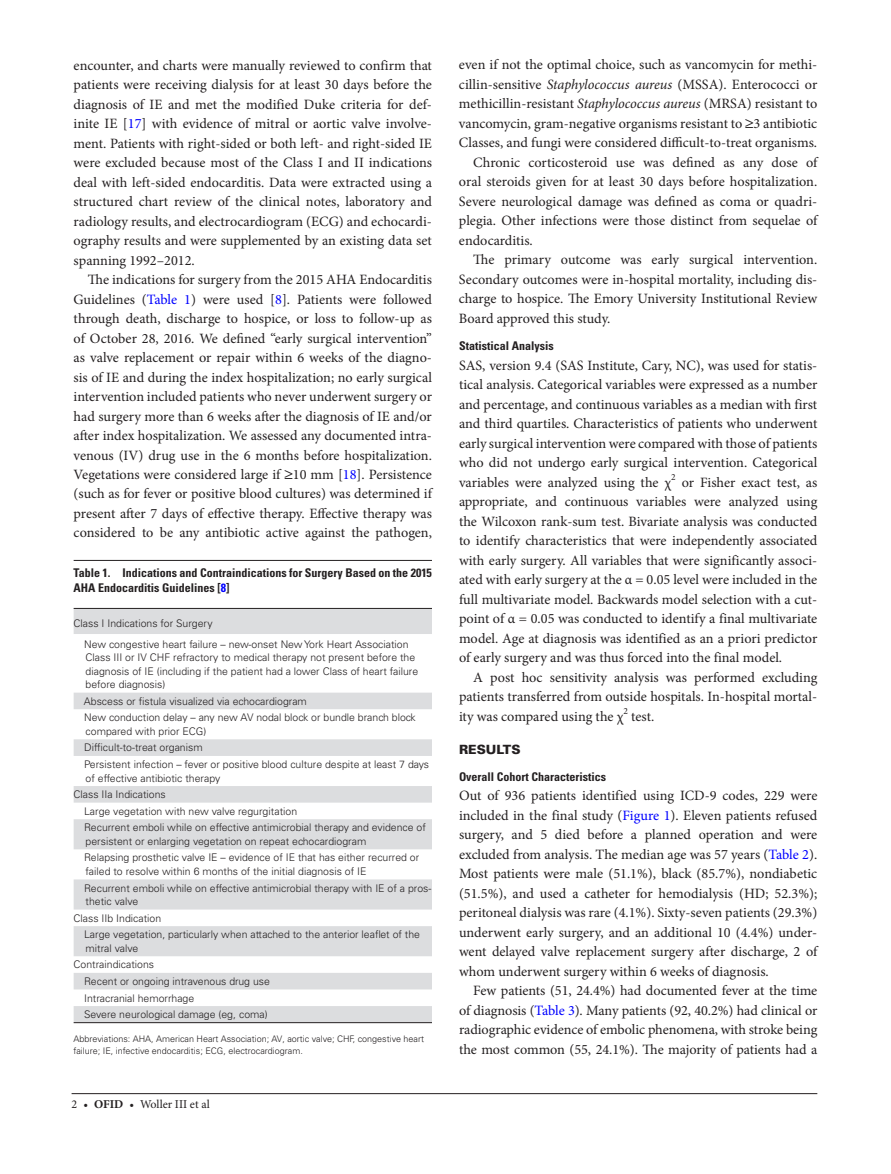
<style>
.page{position:relative;width:891px;height:1174px;background:#fff}
.page>*{position:absolute;margin:0;border:0;box-sizing:border-box;transform-origin:0 0}
.t1{font:14.25px/19.5px "Minion Pro";letter-spacing:-.005em;color:#231f20;text-align:justify}
.t2{font:900 12.75px "Univers LT Std";color:#231f20}
.t3{font:700 condensed 12px/15px "Univers LT Std";color:#231f20}
.t4{font:12px "Minion Pro";color:#231f20}
.t5{font:300 10.5px/16.6px "Univers LT Std";color:#231f20}
.t6{font:300 9px/12px "Univers LT Std";color:#231f20}
.s1{color:#00f}
.s2{font-family:"Gandhari Unicode"}
.s3{font-weight:700}
.s4{font-style:italic}
</style>
<div class="page">
<hr style="left:72px;top:1093px;width:745px;height:1px;background:#231f20">
<hr style="left:74px;top:560px;width:358px;height:1px;background:#231f20">
<svg style="left:74px;top:609px;width:358px;height:413px"></svg>
<hr style="left:74px;top:608px;width:358px;height:1px;background:#231f20">
<hr style="left:74px;top:1022px;width:358px;height:1px;background:#231f20">
<p class="t1" style="left:74px;top:55px;width:360px">encounter, and charts were manually reviewed to confirm that patients were receiving dialysis for at least 30 days before the diagnosis of IE and met the modified Duke criteria for def&shy;inite IE [<span class="s1">17</span>] with evidence of mitral or aortic valve involve&shy;ment. Patients with right-sided or both left- and right-sided IE were excluded because most of the Class I and II indications deal with left-sided endocarditis. Data were extracted using a structured chart review of the clinical notes, laboratory and radiology results, and electrocardiogram (ECG) and echocardi&shy;ography results and were supplemented by an existing data set spanning 1992–2012.</p>
<p class="t1" style="left:74px;top:270px;width:360px;text-indent:14px">The indications for surgery from the 2015 AHA Endocarditis Guidelines (<span class="s1">Table 1</span>) were used [<span class="s1">8</span>]. Patients were followed through death, discharge to hospice, or loss to follow-up as of October 28, 2016. We defined “early surgical intervention” as valve replacement or repair within 6 weeks of the diagno&shy;sis of IE and during the index hospitalization; no early surgical intervention included patients who never underwent surgery or had surgery more than 6 weeks after the diagnosis of IE and/or after index hospitalization. We assessed any documented intra&shy;venous (IV) drug use in the 6 months before hospitalization.<br>Vegetations were considered large if <span class="s2">≥</span>10 mm [<span class="s1">18</span>]. Persistence (such as for fever or positive blood cultures) was determined if present after 7 days of effective therapy. Effective therapy was considered to be any antibiotic active against the pathogen,</p>
<p class="t3" style="left:74px;top:565px;width:360px">Table 1. Indications and Contraindications for Surgery Based on the 2015<br>AHA Endocarditis Guidelines [<span class="s1">8</span>]</p>
<p class="t5" style="left:84px;top:612px;width:326px;line-height:21.1px;text-indent:-10px">Class I Indications for Surgery<br>New congestive heart failure – new-onset New York Heart Association</p>
<p class="t5" style="left:86px;top:651px;width:334px;line-height:13.5px">Class III or IV CHF refractory to medical therapy not present before the diagnosis of IE (including if the patient had a lower Class of heart failure before diagnosis)</p>
<p class="t5" style="left:84px;top:693px;width:333px">Abscess or fistula visualized via echocardiogram<br>New conduction delay – any new AV nodal block or bundle branch block</p>
<p class="t5" style="left:84px;top:723px;width:347px">compared with prior ECG)<br>Difficult-to-treat organism<br>Persistent infection – fever or positive blood culture despite at least 7 days</p>
<p class="t5" style="left:74px;top:769px;width:148px;text-indent:12px">of effective antibiotic therapy<br>Class IIa Indications</p>
<p class="t5" style="left:84px;top:803px;width:343px">Large vegetation with new valve regurgitation<br>Recurrent emboli while on effective antimicrobial therapy and evidence of</p>
<p class="t5" style="left:84px;top:833px;width:337px">persistent or enlarging vegetation on repeat echocardiogram<br>Relapsing prosthetic valve IE – evidence of IE that has either recurred or</p>
<p class="t5" style="left:84px;top:863px;width:349px">failed to resolve within 6 months of the initial diagnosis of IE<br>Recurrent emboli while on effective antimicrobial therapy with IE of a pros-</p>
<p class="t5" style="left:86px;top:893px;width:54px">thetic valve</p>
<p class="t5" style="left:74px;top:910px;width:89px">Class IIb Indication</p>
<p class="t5" style="left:84px;top:926px;width:337px">Large vegetation, particularly when attached to the anterior leaflet of the</p>
<p class="t5" style="left:86px;top:940px;width:54px">mitral valve</p>
<p class="t5" style="left:74px;top:956px;width:82px">Contraindications</p>
<p class="t5" style="left:84px;top:973px;width:187px">Recent or ongoing intravenous drug use</p>
<p class="t5" style="left:84px;top:990px;width:112px">Intracranial hemorrhage</p>
<p class="t5" style="left:84px;top:1006px;width:185px">Severe neurological damage (eg, coma)</p>
<p class="t6" style="left:74px;top:1033px;width:352px">Abbreviations: AHA, American Heart Association; AV, aortic valve; CHF, congestive heart failure; IE, infective endocarditis; ECG, electrocardiogram.</p>
<p class="t4" style="left:72px;top:1096px;width:140px">2 • <span class="s3">OFID</span> • Woller III et al</p>
<p class="t1" style="left:459px;top:55px;width:360px">even if not the optimal choice, such as vancomycin for methi-</p>
<p class="t1" style="left:459px;top:75px;width:360px">cillin-sensitive <span class="s4">Staphylococcus aureus</span> (MSSA). Enterococci or</p>
<p class="t1" style="left:459px;top:94px;width:360px">methicillin-resistant <span class="s4">Staphylococcus aureus</span> (MRSA) resistant to</p>
<p class="t1" style="left:459px;top:114px;width:360px">vancomycin, gram-negative organisms resistant to <span class="s2">≥</span>3 antibiotic</p>
<p class="t1" style="left:459px;top:133px;width:360px">Classes, and fungi were considered difficult-to-treat organisms.</p>
<p class="t1" style="left:473px;top:153px;width:346px">Chronic corticosteroid use was defined as any dose of</p>
<p class="t1" style="left:459px;top:172px;width:360px">oral steroids given for at least 30 days before hospitalization.</p>
<p class="t1" style="left:459px;top:192px;width:360px">Severe neurological damage was defined as coma or quadri-</p>
<p class="t1" style="left:459px;top:211px;width:360px">plegia. Other infections were those distinct from sequelae of</p>
<p class="t1" style="left:459px;top:231px;width:75px">endocarditis.</p>
<p class="t1" style="left:473px;top:250px;width:346px">The primary outcome was early surgical intervention.</p>
<p class="t1" style="left:459px;top:270px;width:360px">Secondary outcomes were in-hospital mortality, including dis-</p>
<p class="t1" style="left:459px;top:289px;width:360px">charge to hospice. The Emory University Institutional Review</p>
<p class="t1" style="left:459px;top:309px;width:153px">Board approved this study.</p>
<p class="t3" style="left:459px;top:338px;width:96px">Statistical Analysis</p>
<p class="t1" style="left:459px;top:355px;width:360px">SAS, version 9.4 (SAS Institute, Cary, NC), was used for statis&shy;tical analysis. Categorical variables were expressed as a number and percentage, and continuous variables as a median with first and third quartiles. Characteristics of patients who underwent early surgical intervention were compared with those of patients who did not undergo early surgical intervention. Categorical variables were analyzed using the χ<sup>2</sup> or Fisher exact test, as appropriate, and continuous variables were analyzed using the Wilcoxon rank-sum test. Bivariate analysis was conducted to identify characteristics that were independently associated with early surgery. All variables that were significantly associ&shy;ated with early surgery at the α = 0.05 level were included in the full multivariate model. Backwards model selection with a cut&shy;point of α = 0.05 was conducted to identify a final multivariate model. Age at diagnosis was identified as an a priori predictor of early surgery and was thus forced into the final model.</p>
<p class="t1" style="left:459px;top:667px;width:360px;text-indent:14px">A post hoc sensitivity analysis was performed excluding patients transferred from outside hospitals. In-hospital mortal&shy;ity was compared using the χ<sup>2</sup> test.</p>
<p class="t2" style="left:459px;top:741px;width:63px">RESULTS</p>
<p class="t3" style="left:459px;top:769px;width:149px">Overall Cohort Characteristics</p>
<p class="t1" style="left:459px;top:786px;width:360px">Out of 936 patients identified using ICD-9 codes, 229 were included in the final study (<span class="s1">Figure 1</span>). Eleven patients refused surgery, and 5 died before a planned operation and were excluded from analysis. The median age was 57 years (<span class="s1">Table 2</span>).<br>Most patients were male (51.1%), black (85.7%), nondiabetic (51.5%), and used a catheter for hemodialysis (HD; 52.3%); peritoneal dialysis was rare (4.1%). Sixty-seven patients (29.3%) underwent early surgery, and an additional 10 (4.4%) under&shy;went delayed valve replacement surgery after discharge, 2 of whom underwent surgery within 6 weeks of diagnosis.</p>
<p class="t1" style="left:459px;top:981px;width:360px;text-indent:14px">Few patients (51, 24.4%) had documented fever at the time of diagnosis (<span class="s1">Table 3</span>). Many patients (92, 40.2%) had clinical or radiographic evidence of embolic phenomena, with stroke being the most common (55, 24.1%). The majority of patients had a</p>
</div>
